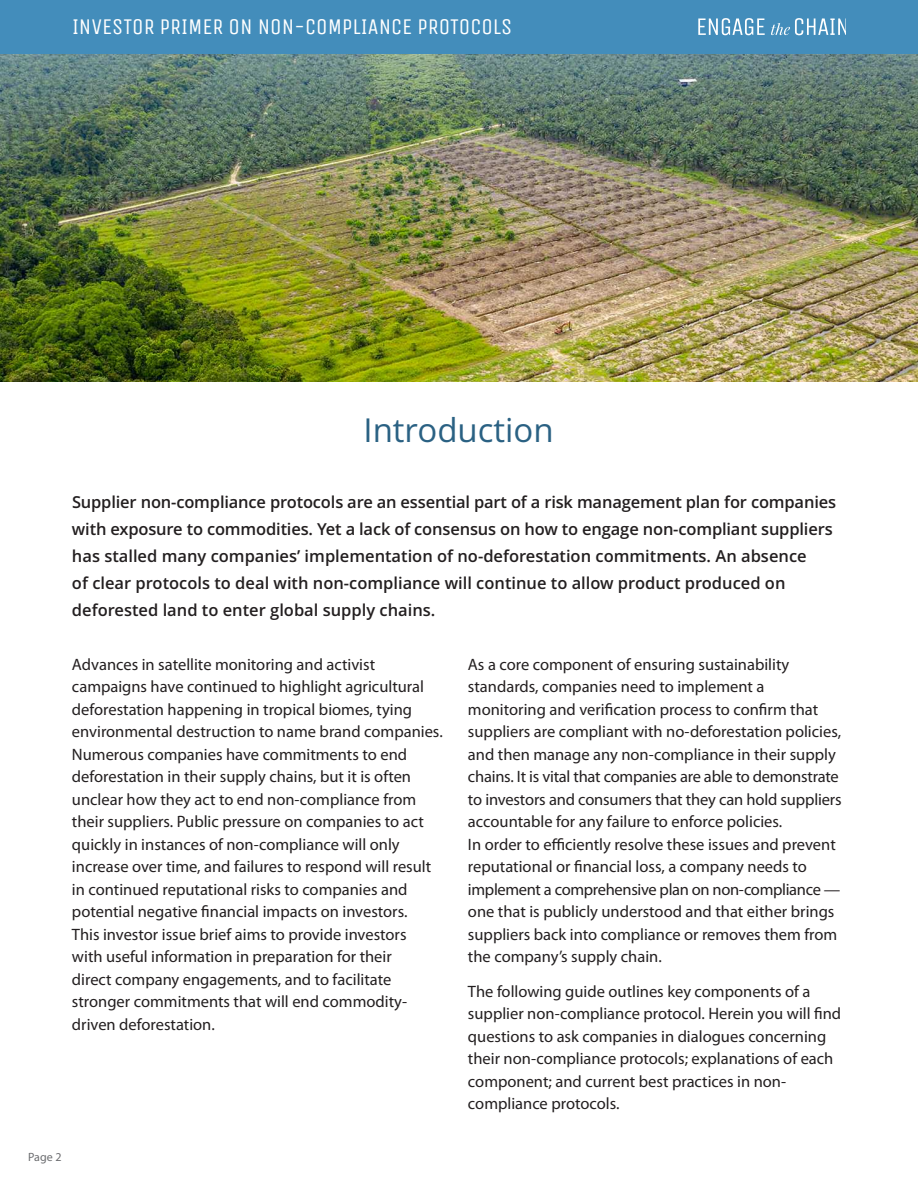
<style>
.page{position:relative;width:918px;height:1188px;background:#fff}
.page>*{position:absolute;margin:0;border:0;box-sizing:border-box;transform-origin:0 0}
.t1{font:33px "Open Sans";color:#2a6183}
.t2{font:22.5px "Unica One";color:#fff}
.t3{font:16.5px/22.5px "Myriad Pro";color:#231f20}
.t4{font:600 16.5px/27px "Open Sans";color:#231f20}
.t5{font:12px "Myriad Pro";color:#6c6d70}
</style>
<div class="page">
<img style="left:0;top:54px;width:918px;height:327px">
<div style="left:0;top:0;width:918px;height:54px;background:#438dbb"></div>
<svg style="left:698px;top:18px;width:67px;height:17px"></svg>
<svg style="left:771px;top:18px;width:75px;height:17px"></svg>
<h2 class="t2" style="left:72px;top:14px;width:442px">INVESTOR PRIMER ON NON-COMPLIANCE PROTOCOLS</h2>
<h1 class="t1" style="left:364px;top:407px;width:192px">Introduction</h1>
<p class="t4" style="left:72px;top:488px;width:766px">Supplier non-compliance protocols are an essential part of a risk management plan for companies with exposure to commodities. Yet a lack of consensus on how to engage non-compliant suppliers has stalled many companies’ implementation of no-deforestation commitments. An absence<br>of clear protocols to deal with non-compliance will continue to allow product produced on deforested land to enter global supply chains.</p>
<p class="t3" style="left:72px;top:653px;width:372px">Advances in satellite monitoring and activist campaigns have continued to highlight agricultural deforestation happening in tropical biomes, tying environmental destruction to name brand companies.<br>Numerous companies have commitments to end deforestation in their supply chains, but it is often unclear how they act to end non-compliance from their suppliers. Public pressure on companies to act quickly in instances of non-compliance will only increase over time, and failures to respond will result in continued reputational risks to companies and potential negative financial impacts on investors.<br>This investor issue brief aims to provide investors<br>with useful information in preparation for their<br>direct company engagements, and to facilitate stronger commitments that will end commodity&shy;driven deforestation.</p>
<p class="t3" style="left:468px;top:653px;width:375px">As a core component of ensuring sustainability standards, companies need to implement a monitoring and verification process to confirm that suppliers are compliant with no-deforestation policies, and then manage any non-compliance in their supply chains. It is vital that companies are able to demonstrate to investors and consumers that they can hold suppliers accountable for any failure to enforce policies.<br>In order to efficiently resolve these issues and prevent reputational or financial loss, a company needs to implement a comprehensive plan on non-compliance — one that is publicly understood and that either brings suppliers back into compliance or removes them from the company’s supply chain.</p>
<p class="t3" style="left:468px;top:980px;width:375px">The following guide outlines key components of a supplier non-compliance protocol. Herein you will find questions to ask companies in dialogues concerning their non-compliance protocols; explanations of each component; and current best practices in non&shy;compliance protocols.</p>
<p class="t5" style="left:28px;top:1150px;width:35px">Page 2</p>
</div>
